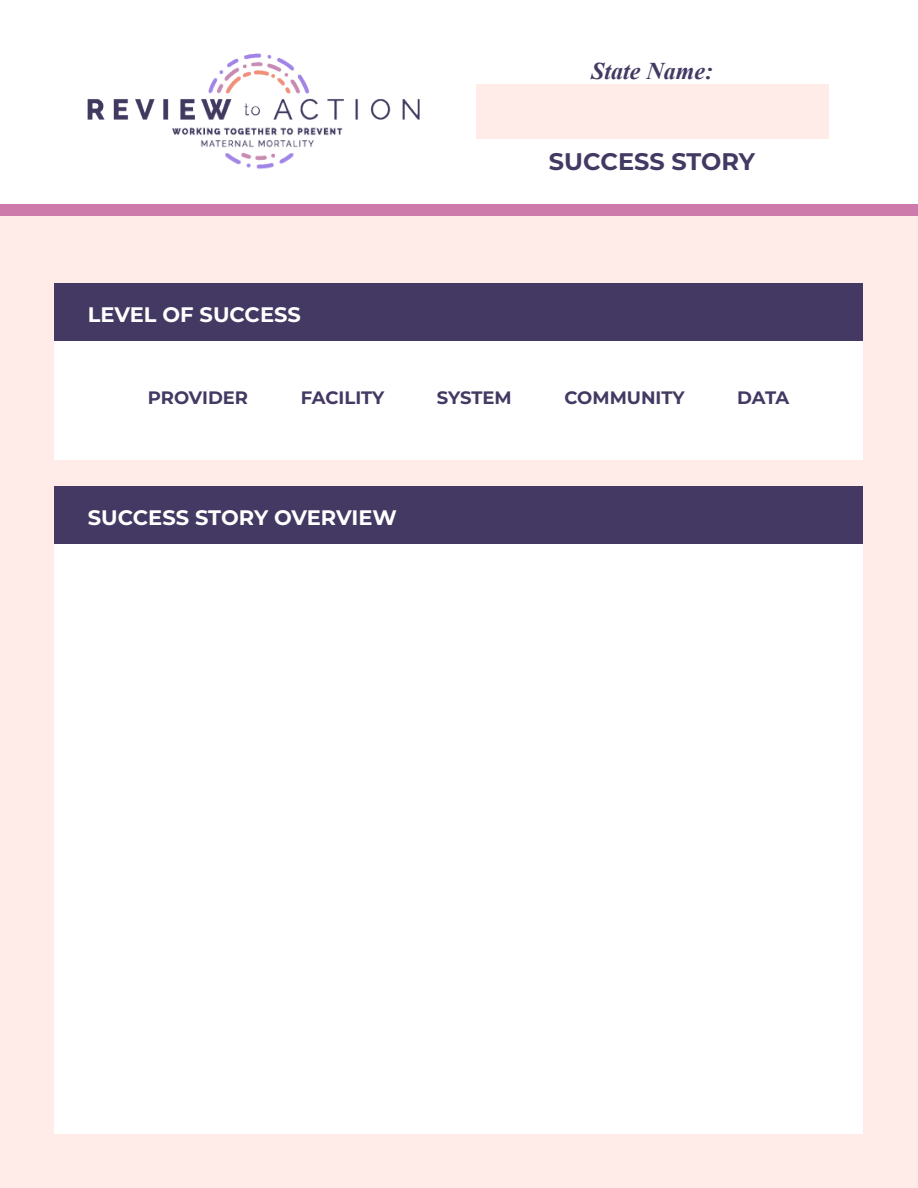
<style>
.page{position:relative;width:918px;height:1188px;background:#fff}
.page>*{position:absolute;margin:0;border:0;box-sizing:border-box;transform-origin:0 0}
.t1{font:700 24px "Montserrat";color:#433962}
.t2{font:italic 700 24px "Times New Roman";color:#433962}
.t3{font:700 21px "Montserrat";color:#fff}
.t4{font:700 18px "Montserrat";color:#433962}
</style>
<div class="page">
<div style="left:0;top:204px;width:918px;height:984px;background:#ffece8"></div>
<div style="left:55px;top:486px;width:808px;height:59px;background:#433962"></div>
<div style="left:55px;top:545px;width:808px;height:589px;background:#fff"></div>
<div style="left:0;top:204px;width:918px;height:12px;background:#cc7bab"></div>
<img style="left:88px;top:54px;width:332px;height:115px">
<div style="left:476px;top:85px;width:352px;height:54px;background:#ffece8"></div>
<div style="left:55px;top:283px;width:808px;height:58px;background:#433962"></div>
<div style="left:55px;top:341px;width:808px;height:119px;background:#fff"></div>
<p class="t2" style="left:591px;top:54px;width:123px">State Name:</p>
<p class="t3" style="left:88px;top:299px;width:215px">LEVEL OF SUCCESS</p>
<p class="t1" style="left:549px;top:144px;width:208px">SUCCESS STORY</p>
<p class="t4" style="left:148px;top:384px;width:102px">PROVIDER</p>
<p class="t4" style="left:301px;top:384px;width:85px">FACILITY</p>
<p class="t4" style="left:437px;top:384px;width:76px">SYSTEM</p>
<p class="t4" style="left:564px;top:384px;width:122px">COMMUNITY</p>
<p class="t4" style="left:737px;top:384px;width:54px">DATA</p>
<p class="t3" style="left:88px;top:503px;width:310px">SUCCESS STORY OVERVIEW</p>
</div>
